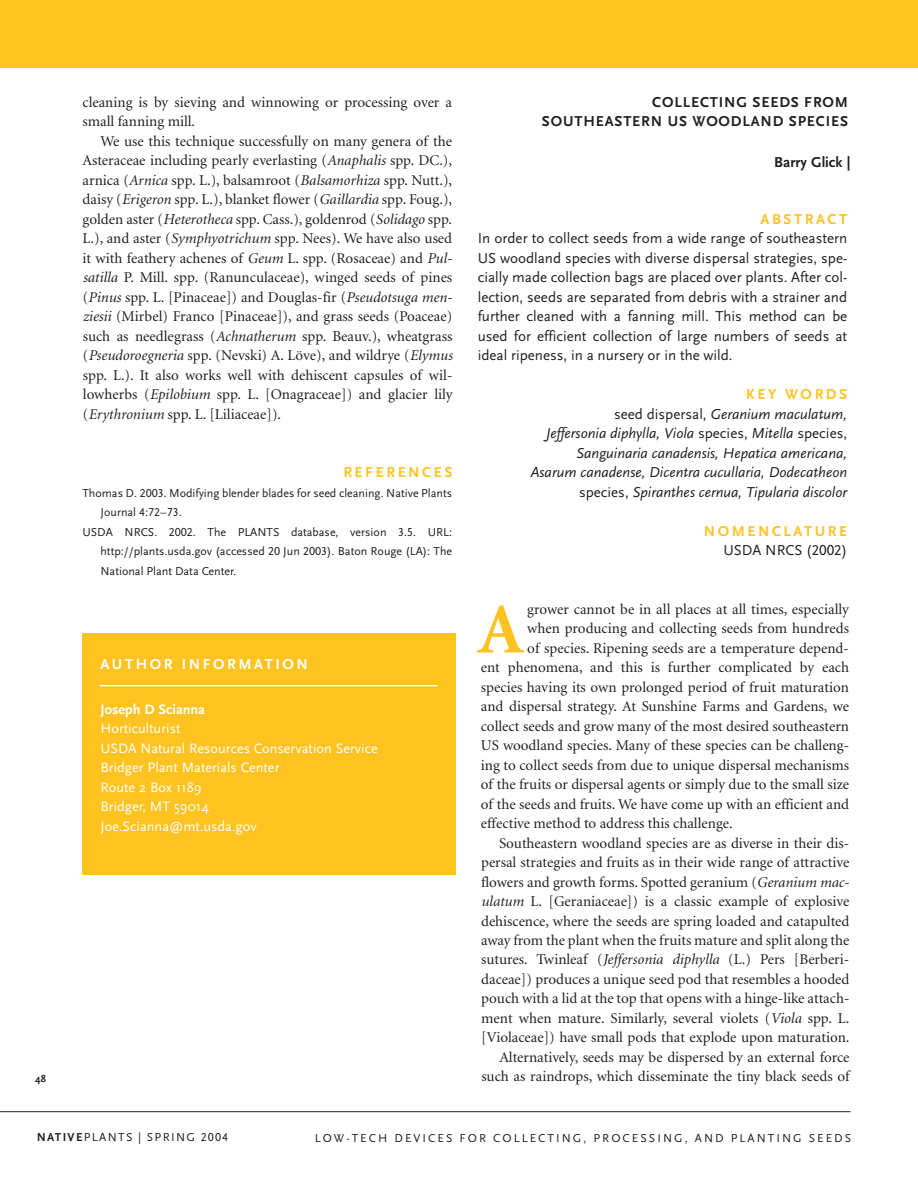
<style>
.page{position:relative;width:918px;height:1188px;background:#fff}
.page>*{position:absolute;margin:0;border:0;box-sizing:border-box;transform-origin:0 0}
.t1{font:700 72px "Minion";color:#fec221}
.t2{font:15px/19.5px "Minion";color:#231f20}
.t3{font:15px/19.5px "Scala Sans";color:#231f20;text-align:justify}
.t4{font:italic 15px/19.5px "Scala Sans";color:#231f20;text-align:right}
.t5{font:700 15px/19.5px "Scala Sans";letter-spacing:.055em;color:#231f20;text-align:right}
.t6{font:700 15px/19.5px "Scala Sans";letter-spacing:.17em;color:#fec221;text-align:right}
.t7{font:700 15px "Scala Sans";letter-spacing:.17em;color:#fff}
.t8{font:700 15px "Scala Sans";color:#231f20}
.t9{font:14.25px/19.5px "Scala Sans";color:#fff}
.t10{font:700 14.25px "Scala Sans";color:#fff}
.t11{font:12px "Scala Sans";color:#231f20}
.t12{font:12px "Scala Sans";letter-spacing:.17em;color:#231f20}
.t13{font:12px "Scala Sans";letter-spacing:.115em;color:#231f20}
.t14{font:700 10.5px "Scala Sans";color:#231f20}
.s1{font-style:italic}
.s2{font-family:"Scala Sans Caps"}
.s3{font-weight:700;font-style:normal;color:#fec221}
.s4{font-style:normal}
.s5{font-weight:400;color:#231f20}
.s6{font-family:"Scala Sans Caps";font-weight:400;color:#231f20}
.s7{font-weight:700}
</style>
<div class="page">
<hr style="left:0;top:1111px;width:850px;height:1px;background:#231f20">
<div style="left:0;top:0;width:918px;height:68px;background:#fec221"></div>
<div style="left:82px;top:633px;width:373px;height:242px;background:#fec221"></div>
<hr style="left:100px;top:685px;width:338px;height:1px;background:#fff">
<p class="t14" style="left:35px;top:1074px;width:12px">48</p>
<p class="t2" style="left:82px;top:93px;width:371px">cleaning is by sieving and winnowing or processing over a small fanning mill.</p>
<p class="t2" style="left:83px;top:132px;width:372px;text-align:justify;text-indent:18px">We use this technique successfully on many genera of the Asteraceae including pearly everlasting (<span class="s1">Anaphalis</span> spp. DC.), arnica (<span class="s1">Arnica</span> spp. L.), balsamroot (<span class="s1">Balsamorhiza</span> spp. Nutt.), daisy (<span class="s1">Erigeron</span> spp. L.), blanket flower (<span class="s1">Gaillardia</span> spp. Foug.), golden aster (<span class="s1">Heterotheca</span> spp. Cass.), goldenrod (<span class="s1">Solidago</span> spp.<br>L.), and aster (<span class="s1">Symphyotrichum</span> spp. Nees). We have also used it with feathery achenes of <span class="s1">Geum</span> L. spp. (Rosaceae) and <span class="s1">Pul&shy;satilla</span> P. Mill. spp. (Ranunculaceae), winged seeds of pines (<span class="s1">Pinus</span> spp. L. [Pinaceae]) and Douglas-fir (<span class="s1">Pseudotsuga men&shy;ziesii</span> (Mirbel) Franco [Pinaceae]), and grass seeds (Poaceae) such as needlegrass (<span class="s1">Achnatherum</span> spp. Beauv.), wheatgrass (<span class="s1">Pseudoroegneria</span> spp. (Nevski) A. Löve), and wildrye (<span class="s1">Elymus </span>spp. L.). It also works well with dehiscent capsules of wil&shy;lowherbs (<span class="s1">Epilobium</span> spp. L. [Onagraceae]) and glacier lily (<span class="s1">Erythronium</span> spp. L. [Liliaceae]).</p>
<p class="t6" style="left:343px;top:464px;width:111px">REFERENCES</p>
<p class="t11" style="left:82px;top:488px;width:371px">Thomas D. <span class="s2">2003</span>. Modifying blender blades for seed cleaning. Native Plants</p>
<p class="t11" style="left:101px;top:507px;width:83px">Journal <span class="s2">4:72–73</span>.</p>
<p class="t11" style="left:82px;top:527px;width:371px">USDA NRCS. <span class="s2">2002</span>. The PLANTS database, version <span class="s2">3.5</span>. URL:</p>
<p class="t11" style="left:101px;top:546px;width:353px">http://plants.usda.gov (accessed <span class="s2">20</span> Jun <span class="s2">2003</span>). Baton Rouge (LA): The</p>
<p class="t11" style="left:101px;top:566px;width:137px">National Plant Data Center.</p>
<p class="t7" style="left:100px;top:658px;width:209px">AUTHOR INFORMATION</p>
<p class="t10" style="left:100px;top:703px;width:106px">Joseph D Scianna</p>
<p class="t9" style="left:100px;top:720px;width:279px">Horticulturist<br>USDA Natural Resources Conservation Service<br>Bridger Plant Materials Center<br>Route 2 Box 1189<br>Bridger, MT 59014<br>Joe.Scianna@mt.usda.gov</p>
<p class="t5" style="left:542px;top:93px;width:308px">COLLECTING SEEDS FROM<br>SOUTHEASTERN US WOODLAND SPECIES</p>
<p class="t8" style="left:774px;top:156px;width:78px">Barry Glick |</p>
<p class="t6" style="left:761px;top:210px;width:88px">ABSTRACT</p>
<p class="t3" style="left:478px;top:230px;width:371px">In order to collect seeds from a wide range of southeastern US woodland species with diverse dispersal strategies, spe&shy;cially made collection bags are placed over plants. After col&shy;lection, seeds are separated from debris with a strainer and further cleaned with a fanning mill. This method can be used for efficient collection of large numbers of seeds at ideal ripeness, in a nursery or in the wild.</p>
<p class="t4" style="left:531px;top:386px;width:318px"><span class="s3">KEY WORDS<br></span><span class="s4">seed dispersal,</span> Geranium maculatum,<br>Jeffersonia diphylla, Viola <span class="s4">species,</span> Mitella <span class="s4">species, </span>Sanguinaria canadensis, Hepatica americana, Asarum canadense, Dicentra cucullaria, Dodecatheon <span class="s4">species,</span> Spiranthes cernua, Tipularia discolor</p>
<p class="t6" style="left:704px;top:522px;width:145px">NOMENCLATURE<br><span class="s5">USDA NRCS (</span><span class="s6">2002</span><span class="s5">)</span></p>
<p class="t2" style="left:527px;top:600px;width:323px">grower cannot be in all places at all times, especially</p>
<p class="t2" style="left:527px;top:620px;width:323px">when producing and collecting seeds from hundreds</p>
<p class="t2" style="left:527px;top:639px;width:323px">of species. Ripening seeds are a temperature depend-</p>
<p class="t2" style="left:481px;top:659px;width:370px">ent phenomena, and this is further complicated by each</p>
<p class="t2" style="left:481px;top:678px;width:370px">species having its own prolonged period of fruit maturation</p>
<p class="t2" style="left:481px;top:698px;width:370px">and dispersal strategy. At Sunshine Farms and Gardens, we</p>
<p class="t2" style="left:481px;top:717px;width:370px">collect seeds and grow many of the most desired southeastern</p>
<p class="t2" style="left:481px;top:737px;width:370px">US woodland species. Many of these species can be challeng-</p>
<p class="t2" style="left:481px;top:756px;width:370px">ing to collect seeds from due to unique dispersal mechanisms</p>
<p class="t2" style="left:481px;top:776px;width:370px">of the fruits or dispersal agents or simply due to the small size</p>
<p class="t2" style="left:481px;top:795px;width:370px">of the seeds and fruits. We have come up with an efficient and</p>
<p class="t2" style="left:481px;top:815px;width:253px">effective method to address this challenge.</p>
<p class="t2" style="left:499px;top:834px;width:352px">Southeastern woodland species are as diverse in their dis-</p>
<p class="t2" style="left:481px;top:854px;width:370px">persal strategies and fruits as in their wide range of attractive</p>
<p class="t2" style="left:481px;top:873px;width:370px">flowers and growth forms. Spotted geranium (<span class="s1">Geranium mac-</span></p>
<p class="t2" style="left:481px;top:893px;width:370px"><span class="s1">ulatum</span> L. [Geraniaceae]) is a classic example of explosive</p>
<p class="t2" style="left:481px;top:912px;width:370px">dehiscence, where the seeds are spring loaded and catapulted</p>
<p class="t2" style="left:481px;top:932px;width:370px">away from the plant when the fruits mature and split along the</p>
<p class="t2" style="left:481px;top:951px;width:370px">sutures. Twinleaf (<span class="s1">Jeffersonia diphylla</span> (L.) Pers [Berberi-</p>
<p class="t2" style="left:481px;top:971px;width:370px">daceae]) produces a unique seed pod that resembles a hooded</p>
<p class="t2" style="left:481px;top:990px;width:370px">pouch with a lid at the top that opens with a hinge-like attach-</p>
<p class="t2" style="left:481px;top:1010px;width:370px">ment when mature. Similarly, several violets (<span class="s1">Viola</span> spp. L.</p>
<p class="t2" style="left:481px;top:1029px;width:370px">[Violaceae]) have small pods that explode upon maturation.</p>
<p class="t2" style="left:499px;top:1049px;width:352px">Alternatively, seeds may be dispersed by an external force</p>
<p class="t2" style="left:481px;top:1068px;width:370px">such as raindrops, which disseminate the tiny black seeds of</p>
<h1 class="t1" style="left:477px;top:601px;width:49px">A</h1>
<p class="t13" style="left:37px;top:1133px;width:193px"><span class="s7">NATIVE</span>PLANTS | SPRING <span class="s2">2004</span></p>
<p class="t12" style="left:315px;top:1134px;width:538px">LOW-TECH DEVICES FOR COLLECTING, PROCESSING, AND PLANTING SEEDS</p>
</div>
